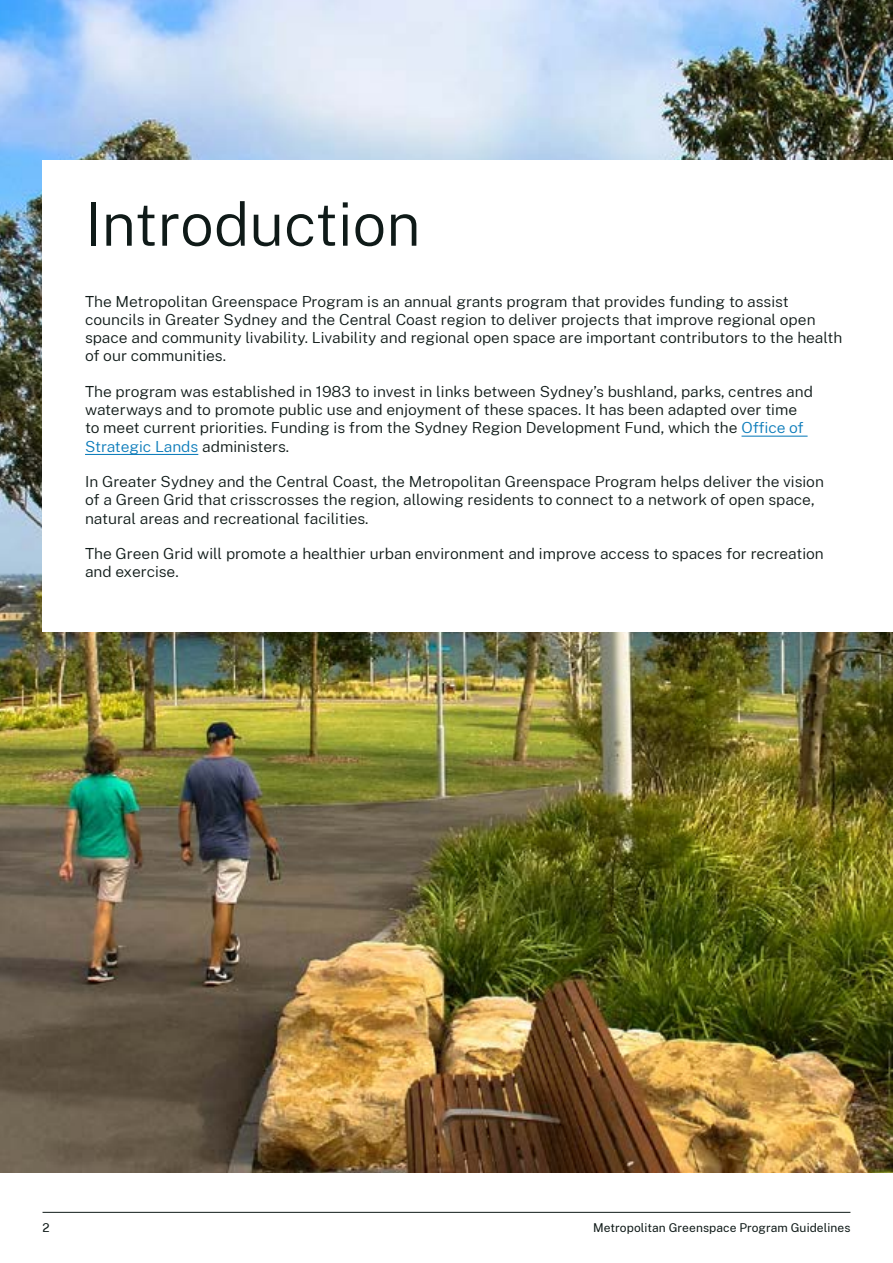
<style>
.page{position:relative;width:893px;height:1263px;background:#fff}
.page>*{position:absolute;margin:0;border:0;box-sizing:border-box;transform-origin:0 0}
.Heading_1__H1{font:300 60px "Public Sans";color:#0f1a18}
.Body{font:300 15px/18.3px "Public Sans";color:#0f1a18;scale:1.04 1}
.t1{font:12px "Public Sans";letter-spacing:.005em;color:#0f1a18}
.s1{color:#0d7cba}
</style>
<div class="page">
<img style="left:0;top:0;width:893px;height:1172px">
<div style="left:43px;top:160px;width:850px;height:471px;background:#fff"></div>
<hr style="left:741px;top:436px;width:67px;height:1px;background:#0d7cba">
<hr style="left:85px;top:454px;width:113px;height:1px;background:#0d7cba">
<hr style="left:43px;top:1212px;width:807px;height:1px;background:#0f1a18">
<h1 class="Heading_1__H1" style="left:85px;top:183px;width:337px">Introduction</h1>
<p class="Body" style="left:85px;top:291px;width:730px">The Metropolitan Greenspace Program is an annual grants program that provides funding to assist councils in Greater Sydney and the Central Coast region to deliver projects that improve regional open space and community livability. Livability and regional open space are important contributors to the health of our communities.</p>
<p class="Body" style="left:85px;top:381px;width:701px">The program was established in 1983 to invest in links between Sydney’s bushland, parks, centres and waterways and to promote public use and enjoyment of these spaces. It has been adapted over time to meet current priorities. Funding is from the Sydney Region Development Fund, which the <span class="s1">Office of Strategic Lands</span> administers.</p>
<p class="Body" style="left:85px;top:472px;width:712px">In Greater Sydney and the Central Coast, the Metropolitan Greenspace Program helps deliver the vision of a Green Grid that crisscrosses the region, allowing residents to connect to a network of open space, natural areas and recreational facilities.</p>
<p class="Body" style="left:85px;top:544px;width:712px">The Green Grid will promote a healthier urban environment and improve access to spaces for recreation and exercise.</p>
<p class="t1" style="left:43px;top:1219px;width:9px">2</p>
<p class="t1" style="left:593px;top:1219px;width:259px">Metropolitan Greenspace Program Guidelines</p>
</div>
